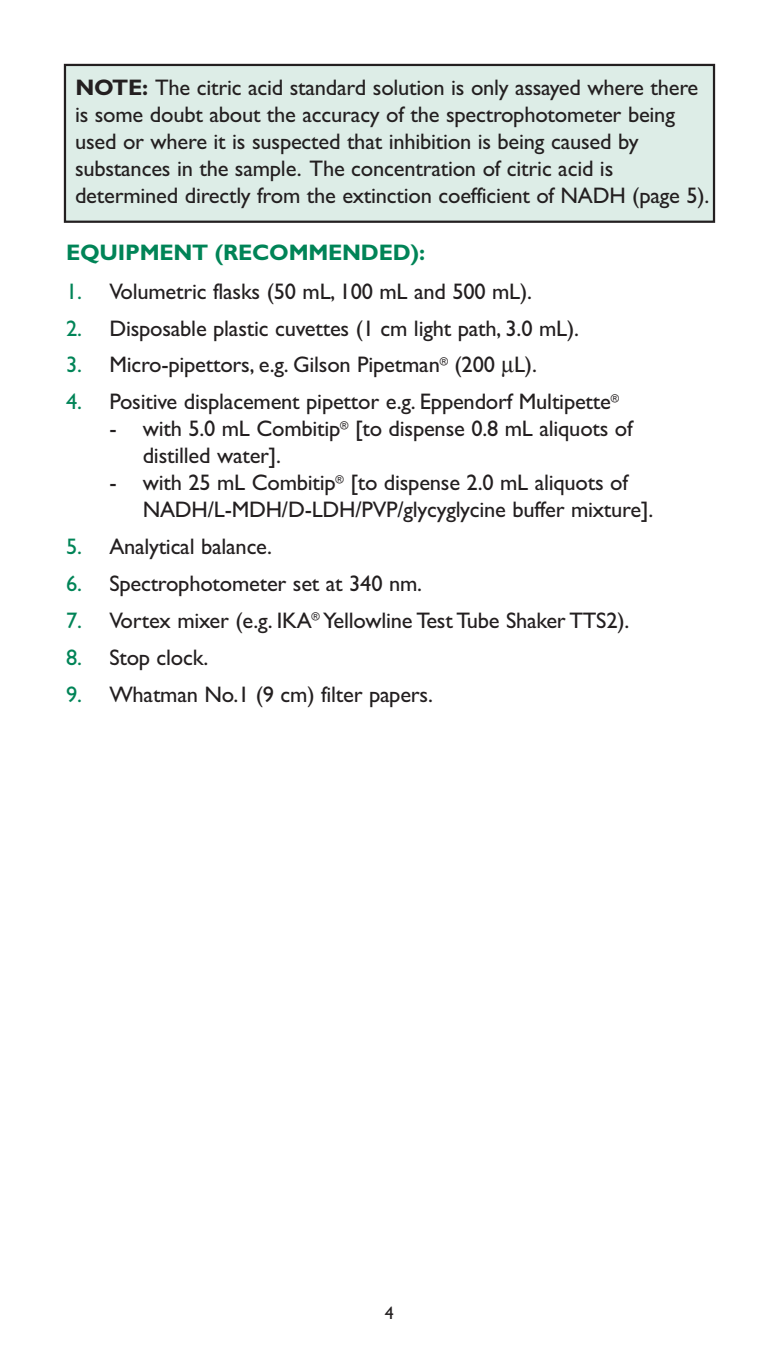
<style>
.page{position:relative;width:779px;height:1353px;background:#fff}
.page>*{position:absolute;margin:0;border:0;box-sizing:border-box;transform-origin:0 0}
.t1{font:22.5px/27px "Gill Sans";letter-spacing:-.01em;color:#231f20}
.t2{font:700 22.5px "Gill Sans";letter-spacing:-.01em;color:#008457}
.t3{font:18px "Gill Sans";color:#231f20}
.s1{font-weight:700}
.s2{color:#008457}
</style>
<div class="page">
<div style="left:65px;top:65px;width:648px;height:157px;background:#ddede7"></div>
<div style="left:64px;top:64px;width:650px;height:159px;border:2px solid #231f20"></div>
<p class="t1" style="left:75px;top:73px;width:635px"><span class="s1">NOTE:</span> The citric acid standard solution is only assayed where there is some doubt about the accuracy of the spectrophotometer being used or where it is suspected that inhibition is being caused by substances in the sample. The concentration of citric acid is determined directly from the extinction coefficient of NADH (page 5).</p>
<p class="t2" style="left:66px;top:244px;width:360px">EQUIPMENT (RECOMMENDED):</p>
<p class="t1" style="left:66px;top:277px;width:467px"><span class="s2">1.</span> Volumetric flasks (50 mL, 100 mL and 500 mL).</p>
<p class="t1" style="left:66px;top:314px;width:514px"><span class="s2">2.</span> Disposable plastic cuvettes (1 cm light path, 3.0 mL).</p>
<p class="t1" style="left:66px;top:351px;width:472px"><span class="s2">3.</span> Micro-pipettors, e.g. Gilson Pipetman<sup>®</sup> (200 L).</p>
<p class="t1" style="left:66px;top:388px;width:554px"><span class="s2">4.</span> Positive displacement pipettor e.g. Eppendorf Multipette<sup>®</sup></p>
<p class="t1" style="left:143px;top:415px;width:491px;text-indent:-33px">- with 5.0 mL Combitip<sup>®</sup> [to dispense 0.8 mL aliquots of distilled water].</p>
<p class="t1" style="left:143px;top:469px;width:511px;text-indent:-33px">- with 25 mL Combitip<sup>®</sup> [to dispense 2.0 mL aliquots of<br>NADH/L-MDH/D-LDH/PVP/glycyglycine buffer mixture].</p>
<p class="t1" style="left:66px;top:533px;width:207px"><span class="s2">5.</span> Analytical balance.</p>
<p class="t1" style="left:66px;top:569px;width:357px"><span class="s2">6.</span> Spectrophotometer set at 340 nm.</p>
<p class="t1" style="left:66px;top:606px;width:564px"><span class="s2">7.</span> Vortex mixer (e.g. IKA<sup>®</sup> Yellowline Test Tube Shaker TTS2).</p>
<p class="t1" style="left:66px;top:643px;width:144px"><span class="s2">8.</span> Stop clock.</p>
<p class="t1" style="left:66px;top:680px;width:368px"><span class="s2">9.</span> Whatman No.1 (9 cm) filter papers.</p>
<p class="t3" style="left:385px;top:1302px;width:10px">4</p>
</div>
